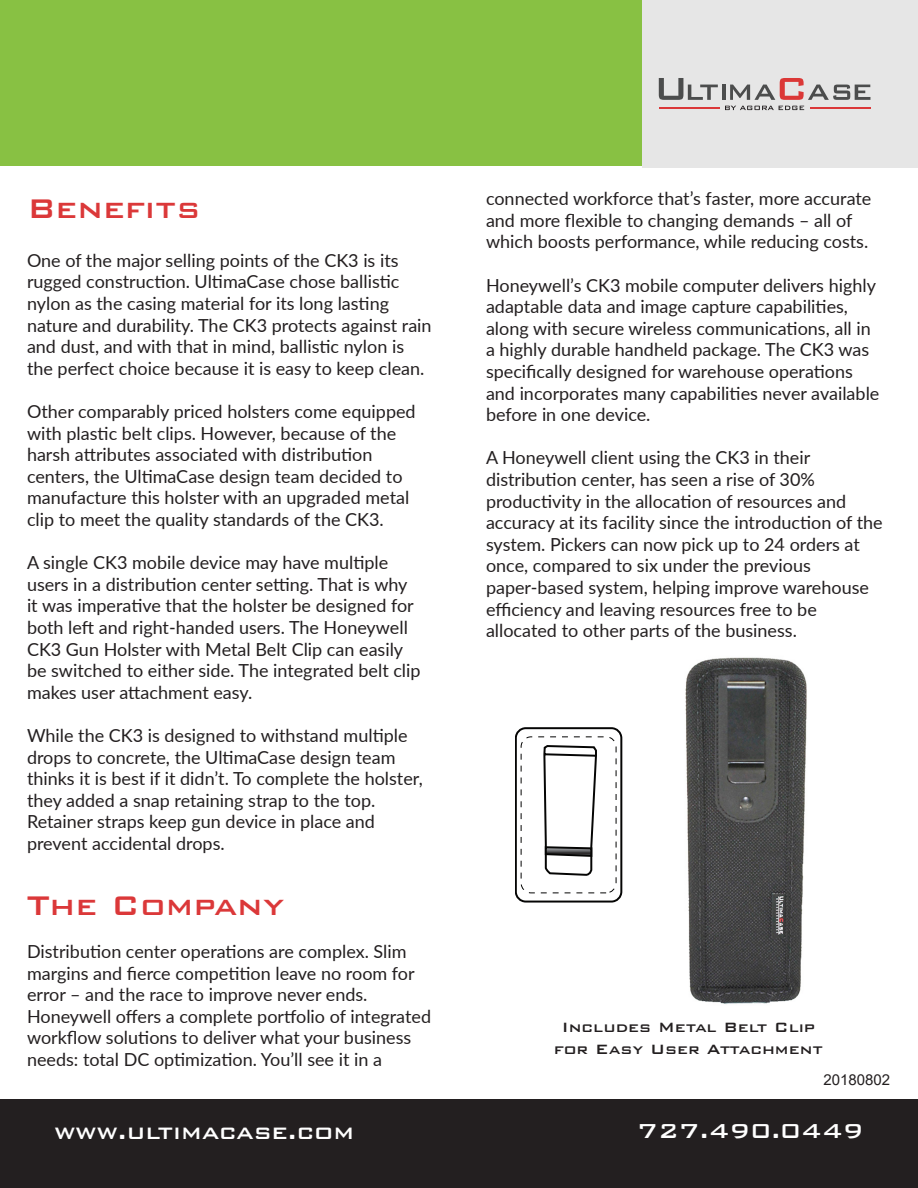
<style>
.page{position:relative;width:918px;height:1188px;background:#fff}
.page>*{position:absolute;margin:0;border:0;box-sizing:border-box;transform-origin:0 0}
.t1{font:500 36px "Bank Gothic BT";color:#db3839}
.t2{font:500 27px "Bank Gothic BT";color:#fff}
.t3{font:18px/21.6px "Lato";color:#231f20}
.t4{font:500 18px/21.6px "Bank Gothic BT";color:#231f20;text-align:center}
.t5{font:15px "Arial";color:#231f20}
</style>
<div class="page">
<div style="left:0;top:0;width:642px;height:165px;background:#88c143"></div>
<div style="left:643px;top:0;width:275px;height:167px;background:#e6e6e6"></div>
<div style="left:0;top:1100px;width:918px;height:88px;background:#231f20"></div>
<svg style="left:659px;top:78px;width:59px;height:22px"></svg>
<hr style="left:722px;top:85px;width:4px;height:15px;background:#4c4d4d">
<svg style="left:730px;top:78px;width:140px;height:22px"></svg>
<hr style="left:659px;top:107px;width:61px;height:2px;background:#db3839">
<hr style="left:810px;top:107px;width:60px;height:2px;background:#db3839">
<svg style="left:725px;top:106px;width:79px;height:4px"></svg>
<svg style="left:516px;top:727px;width:106px;height:176px"></svg>
<div style="left:521px;top:736px;width:96px;height:157px;border:1px dashed #050504;border-radius:10px"></div>
<img style="left:685px;top:657px;width:122px;height:347px">
<p class="t1" style="left:27px;top:189px;width:175px">Benefits</p>
<p class="t3" style="left:27px;top:249px;width:374px">One of the major selling points of the CK3 is its rugged construction. UltimaCase chose ballistic</p>
<p class="t3" style="left:27px;top:292px;width:364px">nylon as the casing material for its long lasting</p>
<p class="t3" style="left:27px;top:313px;width:406px">nature and durability. The CK3 protects against rain and dust, and with that in mind, ballistic nylon is the perfect choice because it is easy to keep clean.</p>
<p class="t3" style="left:27px;top:400px;width:390px">Other comparably priced holsters come equipped with plastic belt clips. However, because of the harsh attributes associated with distribution</p>
<p class="t3" style="left:27px;top:465px;width:377px">centers, the UltimaCase design team decided to</p>
<p class="t3" style="left:27px;top:486px;width:384px">manufacture this holster with an upgraded metal clip to meet the quality standards of the CK3.</p>
<p class="t3" style="left:27px;top:551px;width:363px">A single CK3 mobile device may have multiple</p>
<p class="t3" style="left:27px;top:573px;width:395px">users in a distribution center setting. That is why it was imperative that the holster be designed for both left and right-handed users. The Honeywell CK3 Gun Holster with Metal Belt Clip can easily be switched to either side. The integrated belt clip makes user attachment easy.</p>
<p class="t3" style="left:27px;top:724px;width:397px">While the CK3 is designed to withstand multiple drops to concrete, the UltimaCase design team thinks it is best if it didn’t. To complete the holster, they added a snap retaining strap to the top.</p>
<p class="t3" style="left:27px;top:810px;width:350px">Retainer straps keep gun device in place and</p>
<p class="t3" style="left:27px;top:832px;width:199px">prevent accidental drops.</p>
<p class="t1" style="left:27px;top:886px;width:259px">The Company</p>
<p class="t3" style="left:27px;top:940px;width:389px">Distribution center operations are complex. Slim margins and fierce competition leave no room for error – and the race to improve never ends.</p>
<p class="t3" style="left:27px;top:1005px;width:406px">Honeywell offers a complete portfolio of integrated workflow solutions to deliver what your business needs: total DC optimization. You’ll see it in a</p>
<p class="t3" style="left:486px;top:187px;width:387px">connected workforce that’s faster, more accurate and more flexible to changing demands – all of which boosts performance, while reducing costs.</p>
<p class="t3" style="left:486px;top:274px;width:392px">Honeywell’s CK3 mobile computer delivers highly</p>
<p class="t3" style="left:486px;top:295px;width:395px">adaptable data and image capture capabilities, along with secure wireless communications, all in a highly durable handheld package. The CK3 was specifically designed for warehouse operations and incorporates many capabilities never available before in one device.</p>
<p class="t3" style="left:486px;top:446px;width:326px">A Honeywell client using the CK3 in their</p>
<p class="t3" style="left:486px;top:468px;width:330px">distribution center, has seen a rise of 30%</p>
<p class="t3" style="left:486px;top:490px;width:398px">productivity in the allocation of resources and accuracy at its facility since the introduction of the system. Pickers can now pick up to 24 orders at once, compared to six under the previous</p>
<p class="t3" style="left:486px;top:576px;width:385px">paper-based system, helping improve warehouse</p>
<p class="t3" style="left:486px;top:598px;width:332px">efficiency and leaving resources free to be</p>
<p class="t3" style="left:486px;top:619px;width:312px">allocated to other parts of the business.</p>
<p class="t4" style="left:554px;top:1017px;width:271px">Includes Metal Belt Clip for Easy User Attachment</p>
<p class="t5" style="left:824px;top:1069px;width:68px">20180802</p>
<p class="t2" style="left:54px;top:1117px;width:302px">www.ultimacase.com</p>
<p class="t2" style="left:637px;top:1117px;width:228px">727.490.0449</p>
</div>
